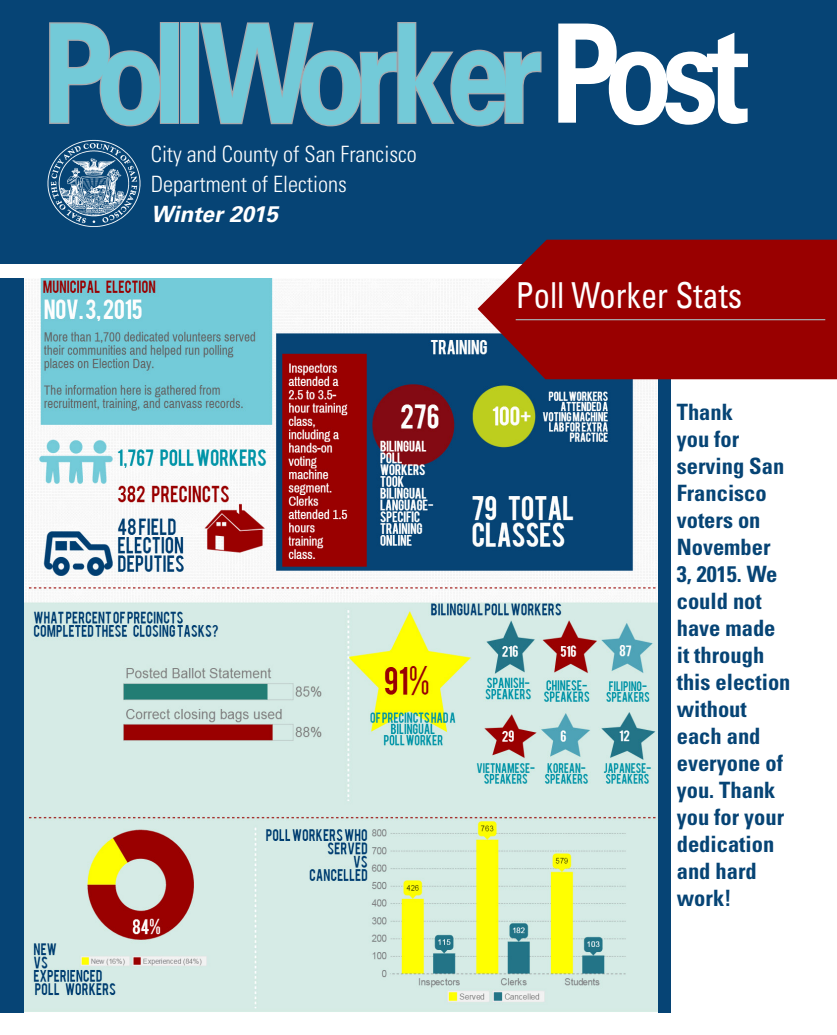
<style>
.page{position:relative;width:837px;height:1035px;background:#fff}
.page>*{position:absolute;margin:0;border:0;box-sizing:border-box;transform-origin:0 0}
.t1{font:700 137.5px "Univers LT Std";letter-spacing:-.1em;color:#73cad8;scale:.82 1}
.t2{font:condensed 35.75px "Univers LT Std";color:#fff;scale:.91 1}
.t3{font:700 condensed 22.5px/27px "Univers LT Std";color:#064475}
.t4{font:300 condensed 22.5px/30px "Univers LT Std";color:#fff}
.t5{font:italic 700 22.5px "Univers LT Std";color:#fff}
.s1{color:#fff}
</style>
<div class="page">
<div style="left:0;top:278px;width:671px;height:734px;background:#064475"></div>
<img style="left:25px;top:278px;width:632px;height:734px">
<div style="left:0;top:0;width:837px;height:264px;background:#064475"></div>
<img style="left:47px;top:139px;width:94px;height:88px">
<svg style="left:49px;top:22px;width:111px;height:105px"></svg>
<div style="left:160px;top:22px;width:19px;height:102px;border:2px solid #a8a9ad"></div>
<div style="left:180px;top:22px;width:19px;height:102px;border:2px solid #a8a9ad"></div>
<svg style="left:199px;top:22px;width:343px;height:105px"></svg>
<svg style="left:478px;top:240px;width:359px;height:139px;background:#910c0f"></svg>
<hr style="left:516px;top:319px;width:309px;height:1px;background:#a8a9ad">
<h1 class="t1" style="left:43px;top:-6px;width:864px">PollWorker <span class="s1">Post</span></h1>
<p class="t4" style="left:151px;top:140px;width:268px">City and County of San Francisco<br>Department of Elections</p>
<p class="t5" style="left:151px;top:201px;width:129px">Winter 2015</p>
<h2 class="t2" style="left:516px;top:272px;width:250px">Poll Worker Stats</h2>
<p class="t3" style="left:677px;top:398px;width:115px">Thank<br>you for serving San<br>Francisco voters on<br>November<br>3, 2015. We could not have made it through this election without each and everyone of you. Thank you for your dedication and hard work!</p>
</div>
